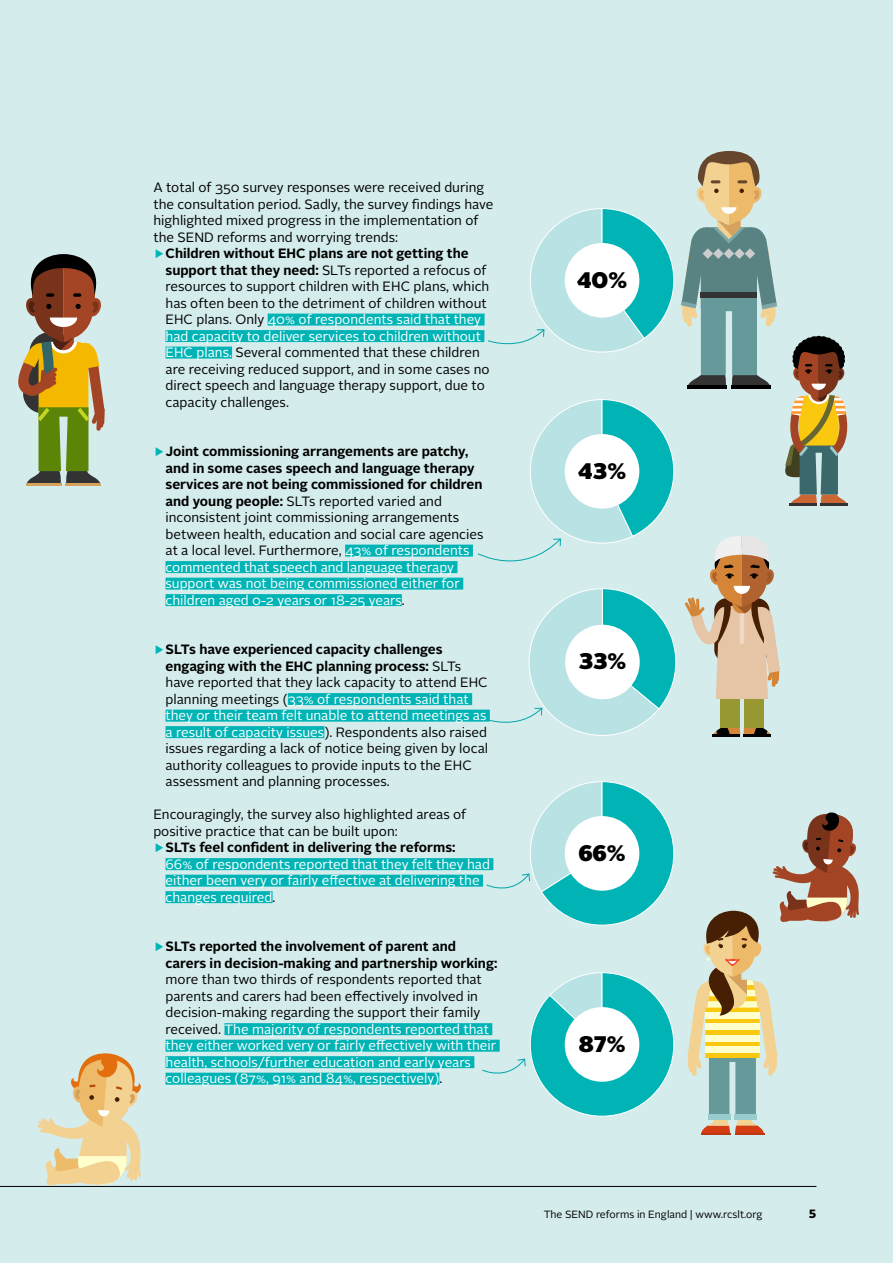
<style>
.page{position:relative;width:893px;height:1263px;background:#d5ecec}
.page>*{position:absolute;margin:0;border:0;box-sizing:border-box;transform-origin:0 0}
.t1{font:900 22.5px "Alright Sans";letter-spacing:-.005em;color:#000}
.t2{font:13.5px/16.5px "Alright Sans";color:#000}
.t3{font:700 13.5px/16.5px "Alright Sans";color:#000}
.t4{font:13.5px/16.5px "Alright Sans";color:#fff}
.t5{font:900 12px "Alright Sans";color:#000}
.t6{font:10.5px "Alright Sans";color:#000}
.s1{color:#00b4b6}
.s2{font-weight:700}
.s3{color:#fff}
.s4{font-weight:400;color:#00b4b6}
.s5{font-weight:400}
.s6{font-weight:400;color:#fff}
.s7{color:#000}
</style>
<div class="page">
<svg style="left:16px;top:254px;width:89px;height:231px;background:#a39361"></svg>
<svg style="left:37px;top:1052px;width:107px;height:135px;background:#e2d4ad"></svg>
<svg style="left:487px;top:208px;width:187px;height:145px"></svg>
<svg style="left:486px;top:781px;width:188px;height:145px"></svg>
<svg style="left:482px;top:972px;width:192px;height:145px"></svg>
<svg style="left:477px;top:399px;width:197px;height:178px;background:#b6e4e5"></svg>
<div style="left:268px;top:314px;width:217px;height:12px;background:#00b4b6"></div>
<div style="left:166px;top:330px;width:318px;height:12px;background:#00b4b6"></div>
<div style="left:166px;top:347px;width:66px;height:12px;background:#00b4b6"></div>
<div style="left:345px;top:545px;width:128px;height:12px;background:#00b4b6"></div>
<div style="left:166px;top:561px;width:291px;height:12px;background:#00b4b6"></div>
<div style="left:166px;top:578px;width:297px;height:12px;background:#00b4b6"></div>
<div style="left:166px;top:594px;width:236px;height:12px;background:#00b4b6"></div>
<div style="left:288px;top:693px;width:184px;height:12px;background:#00b4b6"></div>
<div style="left:166px;top:710px;width:324px;height:12px;background:#00b4b6"></div>
<div style="left:166px;top:726px;width:158px;height:12px;background:#00b4b6"></div>
<div style="left:166px;top:858px;width:327px;height:12px;background:#00b4b6"></div>
<div style="left:166px;top:875px;width:317px;height:12px;background:#00b4b6"></div>
<div style="left:166px;top:891px;width:107px;height:12px;background:#00b4b6"></div>
<div style="left:224px;top:1023px;width:268px;height:12px;background:#00b4b6"></div>
<div style="left:166px;top:1040px;width:334px;height:12px;background:#00b4b6"></div>
<div style="left:166px;top:1056px;width:308px;height:12px;background:#00b4b6"></div>
<div style="left:166px;top:1073px;width:273px;height:12px;background:#00b4b6"></div>
<svg style="left:681px;top:151px;width:96px;height:237px;background:#9cafa3"></svg>
<svg style="left:785px;top:336px;width:66px;height:170px;background:#9c8f6d"></svg>
<svg style="left:688px;top:812px;width:174px;height:323px;background:#c9cdbe"></svg>
<hr style="left:712px;top:734px;width:28px;height:3px;background:#000">
<svg style="left:713px;top:725px;width:58px;height:12px"></svg>
<div style="left:744px;top:666px;width:20px;height:62px;background:#993"></div>
<div style="left:720px;top:666px;width:20px;height:62px;background:#993"></div>
<svg style="left:685px;top:536px;width:95px;height:163px;background:#d1c0aa"></svg>
<svg style="left:485px;top:588px;width:191px;height:148px;background:#a4dedf"></svg>
<div style="left:565px;top:625px;width:75px;height:74px;background:#fff;border-radius:50%"></div>
<p class="t2" style="left:153px;top:179px;width:341px">A total of 350 survey responses were received during the consultation period. Sadly, the survey findings have highlighted mixed progress in the implementation of the SEND reforms and worrying trends:<br><span class="s1">▶</span><span class="s2">Children without EHC plans are not getting the</span></p>
<p class="t2" style="left:166px;top:262px;width:325px"><span class="s2">support that they need:</span> SLTs reported a refocus of resources to support children with EHC plans, which has often been to the detriment of children without EHC plans. Only <span class="s3">40% of respondents said that they had capacity to deliver services to children without EHC plans.</span> Several commented that these children are receiving reduced support, and in some cases no direct speech and language therapy support, due to capacity challenges.</p>
<p class="t3" style="left:166px;top:443px;width:320px;text-indent:-12px"><span class="s4">▶</span>Joint commissioning arrangements are patchy, and in some cases speech and language therapy services are not being commissioned for children and young people: <span class="s5">SLTs reported varied and inconsistent joint commissioning arrangements between health, education and social care agencies at a local level. Furthermore,</span> <span class="s6">43% of respondents commented that speech and language therapy support was not being commissioned either for children aged 0-2 years or 18-25 years</span><span class="s5">.</span></p>
<p class="t2" style="left:166px;top:641px;width:324px;text-indent:-12px"><span class="s1">▶</span><span class="s2">SLTs have experienced capacity challenges engaging with the EHC planning process:</span> SLTs have reported that they lack capacity to attend EHC planning meetings (<span class="s3">33% of respondents said that they or their team felt unable to attend meetings as a result of capacity issues</span>). Respondents also raised issues regarding a lack of notice being given by local authority colleagues to provide inputs to the EHC assessment and planning processes.</p>
<p class="t2" style="left:153px;top:806px;width:315px">Encouragingly, the survey also highlighted areas of</p>
<p class="t2" style="left:153px;top:823px;width:246px">positive practice that can be built upon:</p>
<p class="t3" style="left:153px;top:839px;width:304px"><span class="s4">▶</span>SLTs feel confident in delivering the reforms:</p>
<p class="t4" style="left:166px;top:856px;width:326px">66% of respondents reported that they felt they had</p>
<p class="t4" style="left:166px;top:872px;width:316px">either been very or fairly effective at delivering the</p>
<p class="t4" style="left:166px;top:889px;width:111px">changes required<span class="s7">.</span></p>
<p class="t3" style="left:166px;top:938px;width:333px;text-indent:-12px"><span class="s4">▶</span>SLTs reported the involvement of parent and carers in decision-making and partnership working:</p>
<p class="t4" style="left:166px;top:971px;width:332px"><span class="s7">more than two thirds of respondents reported that parents and carers had been effectively involved in decision-making regarding the support their family received.</span> The majority of respondents reported that they either worked very or fairly effectively with their health, schools/further education and early years colleagues (87%, 91% and 84%, respectively)<span class="s7">.</span></p>
<h1 class="t1" style="left:577px;top:263px;width:52px">40%</h1>
<h1 class="t1" style="left:578px;top:454px;width:50px">43%</h1>
<h1 class="t1" style="left:578px;top:645px;width:49px">33%</h1>
<h1 class="t1" style="left:578px;top:836px;width:49px">66%</h1>
<h1 class="t1" style="left:578px;top:1027px;width:49px">87%</h1>
<p class="t6" style="left:544px;top:1207px;width:220px">The SEND reforms in England | www.rcslt.org</p>
<p class="t5" style="left:809px;top:1205px;width:9px">5</p>
</div>
